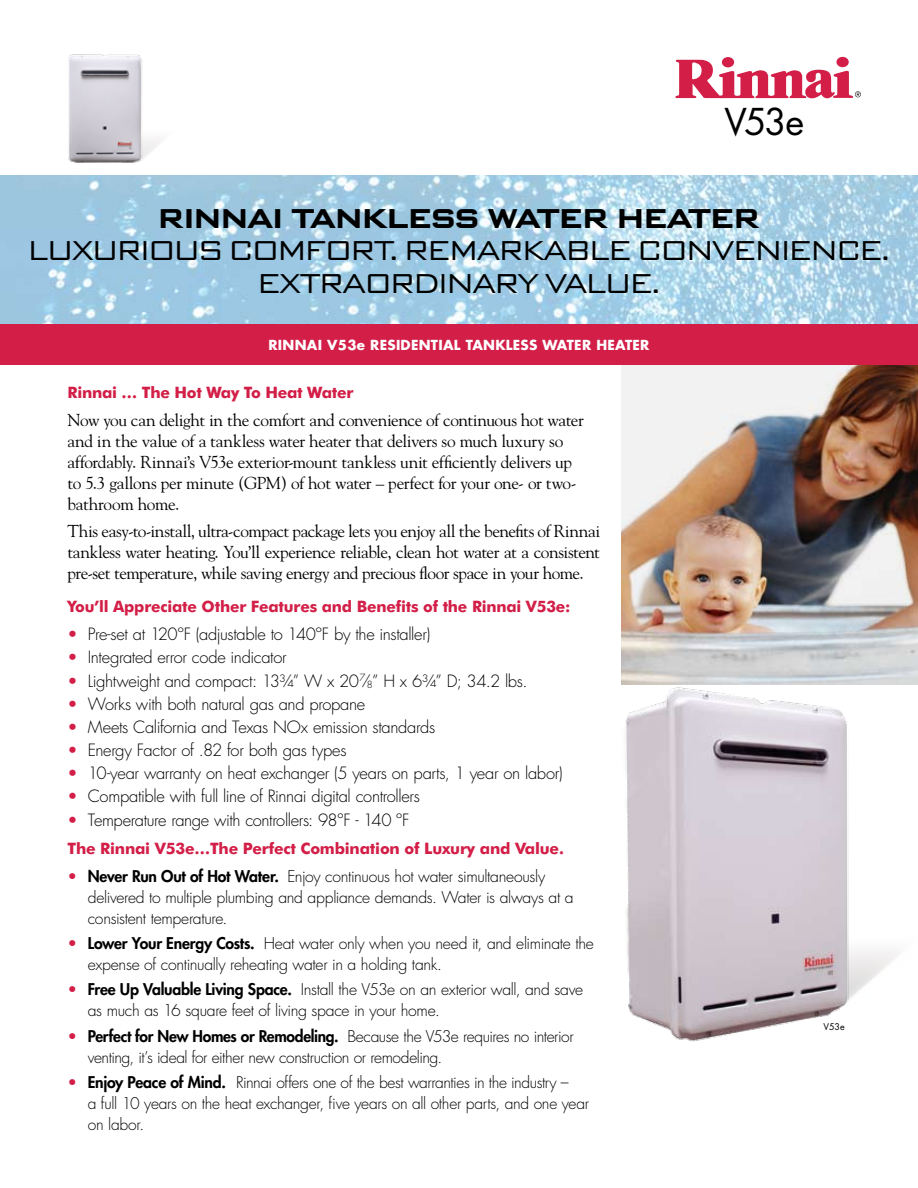
<style>
.page{position:relative;width:918px;height:1188px;background:#fff}
.page>*{position:absolute;margin:0;border:0;box-sizing:border-box;transform-origin:0 0}
.t1{font:36px "Futura Std";color:#000}
.t2{font:300 27px/32.4px "Bank Gothic";letter-spacing:-.01em;color:#000;text-align:center;scale:1.1 1}
.t3{font:700 27px "Bank Gothic";letter-spacing:-.015em;color:#000;scale:1.1 1}
.t4{font:17.25px/21px "Goudy";letter-spacing:-.025em;color:#000}
.t5{font:300 16.5px "Futura Std";letter-spacing:-.02em;color:#000}
.t6{font:300 15.75px/21px "Futura Std";letter-spacing:-.025em;color:#000}
.t7{font:700 15.75px "Futura BT";letter-spacing:-.01em;color:#d31e47}
.t8{font:700 13.5px "Futura Std";letter-spacing:.02em;color:#fff}
.t9{font:9px "Futura Std";color:#000}
.s1{color:#d31e47}
.s2{font-size:9.6px}
.s3{font-weight:800}
</style>
<div class="page">
<img style="left:0;top:176px;width:918px;height:148px">
<img style="left:621px;top:364px;width:297px;height:320px">
<svg style="left:836px;top:57px;width:13px;height:10px"></svg>
<div style="left:722px;top:57px;width:12px;height:10px;background:#d31e47;border-radius:50%"></div>
<svg style="left:675px;top:60px;width:186px;height:38px"></svg>
<div style="left:0;top:324px;width:918px;height:40px;background:#d31e47"></div>
<img style="left:621px;top:684px;width:251px;height:358px">
<img style="left:68px;top:54px;width:83px;height:109px">
<h1 class="t1" style="left:725px;top:99px;width:81px">V53e</h1>
<h2 class="t3" style="left:158px;top:202px;width:367px">RINNAI TAN KLESS WATER</h2>
<h2 class="t3" style="left:617px;top:202px;width:88px">HEATER</h2>
<h2 class="t2" style="left:29px;top:235px;width:784px">LUXURIOUS COMFORT. REMARKABLE CONVENIENC E.<br>EXTRAORDINARY VALUE.</h2>
<p class="t8" style="left:268px;top:336px;width:246px">RINNAI V53E RESIDENTIAL TANKLESS</p>
<p class="t8" style="left:543px;top:336px;width:34px">WATER</p>
<p class="t8" style="left:596px;top:336px;width:38px">HEATER</p>
<p class="t7" style="left:68px;top:383px;width:288px">Rinnai … The Hot Way To Heat Water</p>
<p class="t4" style="left:68px;top:409px;width:518px">Now you can delight in the comfort and convenience of continuous hot water and in the value of a tankless water heater that delivers so much luxury so affordably. Rinnai’s V53e exterior-mount tankless unit efficiently delivers up to 5.3 gallons per minute (GPM) of hot water – perfect for your one- or two&shy;bathroom home.</p>
<p class="t4" style="left:68px;top:520px;width:534px;text-align:justify">This easy-to-install, ultra-compact package lets you enjoy all the benefits of Rinnai tankless water heating. You’ll experience reliable, clean hot water at a consistent pre-set temperature, while saving energy and precious floor space in your home.</p>
<p class="t7" style="left:68px;top:597px;width:505px">You’ll Appreciate Other Features and Benefits of the Rinnai V53e:</p>
<p class="t5" style="left:68px;top:624px;width:364px"><span class="s1">•</span> Pre-set at 120ºF (adjustable to 140ºF by the installer)</p>
<p class="t5" style="left:68px;top:647px;width:221px"><span class="s1">•</span> Integrated error code indicator</p>
<p class="t5" style="left:68px;top:671px;width:462px"><span class="s1">•</span> Lightweight and compact: 13¾” W x 20<sup>7</sup>∕<span class="s2">8</span>” H x 6¾” D; 34.2 lbs.</p>
<p class="t5" style="left:68px;top:694px;width:299px"><span class="s1">•</span> Works with both natural gas and propane</p>
<p class="t5" style="left:68px;top:717px;width:369px"><span class="s1">•</span> Meets California and Texas NOx emission standards</p>
<p class="t5" style="left:68px;top:740px;width:281px"><span class="s1">•</span> Energy Factor of .82 for both gas types</p>
<p class="t5" style="left:68px;top:763px;width:497px"><span class="s1">•</span> 10-year warranty on heat exchanger (5 years on parts, 1 year on labor)</p>
<p class="t5" style="left:68px;top:786px;width:354px"><span class="s1">•</span> Compatible with full line of Rinnai digital controllers</p>
<p class="t5" style="left:68px;top:809px;width:343px"><span class="s1">•</span> Temperature range with controllers: 98ºF - 140 ºF</p>
<p class="t7" style="left:68px;top:839px;width:498px">The Rinnai V53e…The Perfect Combination of Luxury and Value.</p>
<p class="t6" style="left:88px;top:866px;width:487px;text-indent:-20px"><span class="s1">•</span> <span class="s3">Never Run Out of Hot Water.</span> Enjoy continuous hot water simultaneously delivered to multiple plumbing and appliance demands. Water is always at a consistent temperature.</p>
<p class="t6" style="left:88px;top:933px;width:508px;text-indent:-20px"><span class="s1">•</span> <span class="s3">Lower Your Energy Costs.</span> Heat water only when you need it, and eliminate the expense of continually reheating water in a holding tank.</p>
<p class="t6" style="left:88px;top:980px;width:497px;text-indent:-20px"><span class="s1">•</span> <span class="s3">Free Up Valuable Living Space.</span> Install the V53e on an exterior wall, and save as much as 16 square feet of living space in your home.</p>
<p class="t6" style="left:88px;top:1026px;width:487px;text-indent:-20px"><span class="s1">•</span> <span class="s3">Perfect for New Homes or Remodeling.</span> Because the V53e requires no interior venting, it’s ideal for either new construction or remodeling.</p>
<p class="t6" style="left:88px;top:1072px;width:503px;text-indent:-20px"><span class="s1">•</span> <span class="s3">Enjoy Peace of Mind.</span> Rinnai offers one of the best warranties in the industry –<br>a full 10 years on the heat exchanger, five years on all other parts, and one year on labor.</p>
<p class="t9" style="left:824px;top:1021px;width:23px">V53e</p>
</div>
